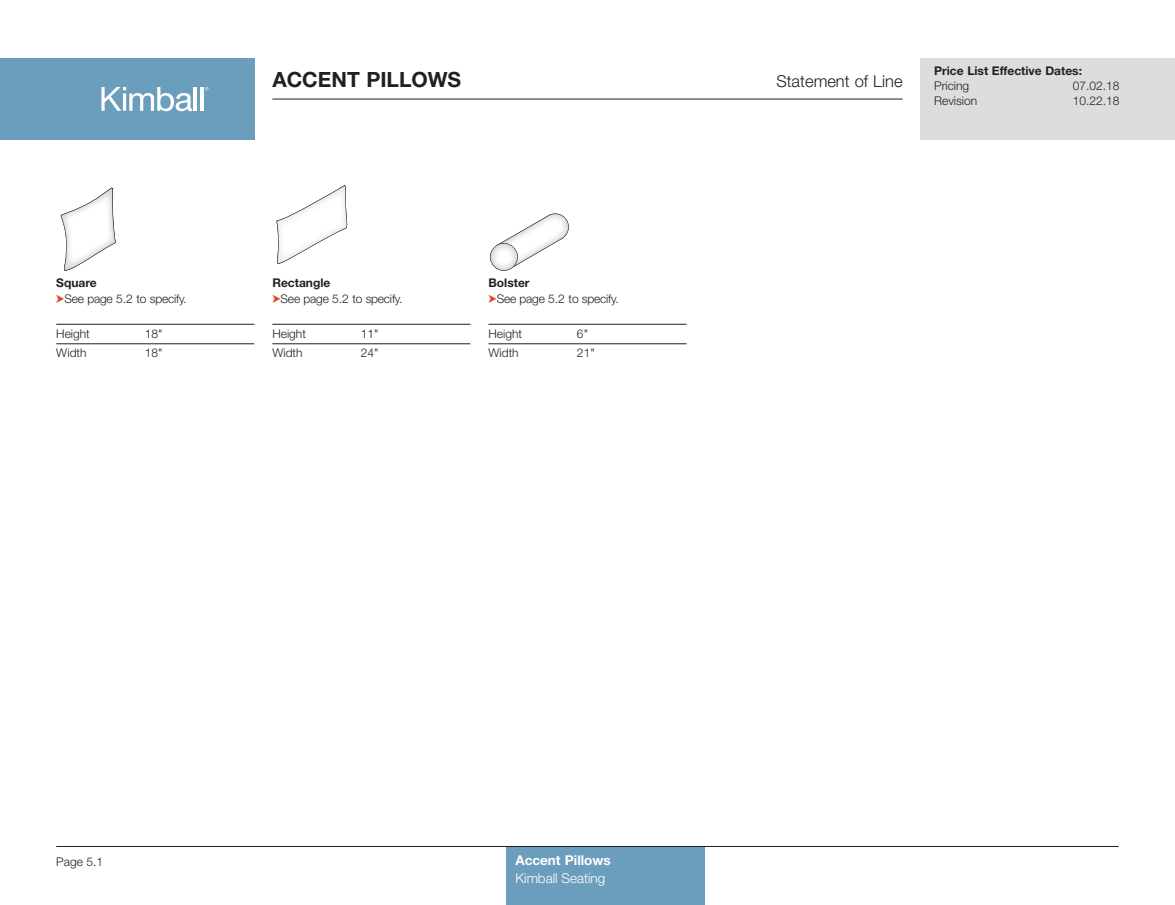
<style>
.page{position:relative;width:1175px;height:905px;background:#fff}
.page>*{position:absolute;margin:0;border:0;box-sizing:border-box;transform-origin:0 0}
.t1{font:700 21px "Helvetica Neue";color:#231f20}
.t2{font:300 16.5px "Helvetica Neue";color:#231f20}
.t3{font:300 13.5px "Helvetica Neue";color:#fff}
.t4{font:700 13.5px "Helvetica Neue";color:#fff}
.t5{font:300 12px/16.5px "Helvetica Neue";color:#231f20}
.t6{font:700 12px "Helvetica Neue";color:#231f20}
.s1{font-weight:700}
.s2{color:#db4828}
</style>
<div class="page">
<hr style="left:56px;top:324px;width:198px;height:1px;background:#231f20">
<hr style="left:56px;top:343px;width:198px;height:1px;background:#231f20">
<hr style="left:272px;top:324px;width:198px;height:1px;background:#231f20">
<hr style="left:272px;top:343px;width:198px;height:1px;background:#231f20">
<hr style="left:488px;top:324px;width:198px;height:1px;background:#231f20">
<hr style="left:488px;top:343px;width:198px;height:1px;background:#231f20">
<div style="left:506px;top:846px;width:198px;height:58px;background:#6b9ebd"></div>
<hr style="left:272px;top:99px;width:630px;height:1px;background:#231f20">
<hr style="left:56px;top:846px;width:1062px;height:1px;background:#231f20">
<div style="left:0;top:58px;width:254px;height:82px;background:#6b9ebd"></div>
<svg style="left:101px;top:87px;width:91px;height:24px"></svg>
<hr style="left:194px;top:87px;width:3px;height:24px;background:#fff">
<hr style="left:200px;top:87px;width:3px;height:24px;background:#fff">
<div style="left:920px;top:58px;width:254px;height:82px;background:#dcdddf"></div>
<img style="left:61px;top:188px;width:54px;height:82px">
<img style="left:277px;top:185px;width:70px;height:79px">
<svg style="left:500px;top:213px;width:68px;height:52px"></svg>
<img style="left:490px;top:243px;width:27px;height:28px">
<p class="t5" style="left:56px;top:275px;width:132px"><span class="s1">Square<br></span><span class="s2">➤</span>See page 5.2 to specify.</p>
<p class="t5" style="left:56px;top:326px;width:35px">Height</p>
<p class="t5" style="left:145px;top:326px;width:19px">18"</p>
<p class="t5" style="left:56px;top:346px;width:32px">Width</p>
<p class="t5" style="left:145px;top:346px;width:19px">18"</p>
<h1 class="t1" style="left:272px;top:72px;width:190px">ACCENT PILLOWS</h1>
<h2 class="t2" style="left:776px;top:75px;width:128px">Statement of Line</h2>
<p class="t6" style="left:934px;top:66px;width:149px">Price List Effective Dates:</p>
<p class="t5" style="left:934px;top:78px;width:37px">Pricing</p>
<p class="t5" style="left:1072px;top:78px;width:48px">07.02.18</p>
<p class="t5" style="left:934px;top:93px;width:45px">Revision</p>
<p class="t5" style="left:1072px;top:93px;width:48px">10.22.18</p>
<p class="t5" style="left:272px;top:275px;width:132px"><span class="s1">Rectangle<br></span><span class="s2">➤</span>See page 5.2 to specify.</p>
<p class="t5" style="left:272px;top:326px;width:35px">Height</p>
<p class="t5" style="left:361px;top:326px;width:19px">11"</p>
<p class="t5" style="left:272px;top:346px;width:32px">Width</p>
<p class="t5" style="left:361px;top:346px;width:19px">24"</p>
<p class="t5" style="left:488px;top:275px;width:132px"><span class="s1">Bolster<br></span><span class="s2">➤</span>See page 5.2 to specify.</p>
<p class="t5" style="left:488px;top:326px;width:35px">Height</p>
<p class="t5" style="left:577px;top:326px;width:13px">6"</p>
<p class="t5" style="left:488px;top:346px;width:32px">Width</p>
<p class="t5" style="left:577px;top:346px;width:19px">21"</p>
<p class="t5" style="left:56px;top:854px;width:49px">Page 5.1</p>
<p class="t4" style="left:515px;top:855px;width:97px">Accent Pillows</p>
<p class="t3" style="left:515px;top:873px;width:91px">Kimball Seating</p>
</div>
